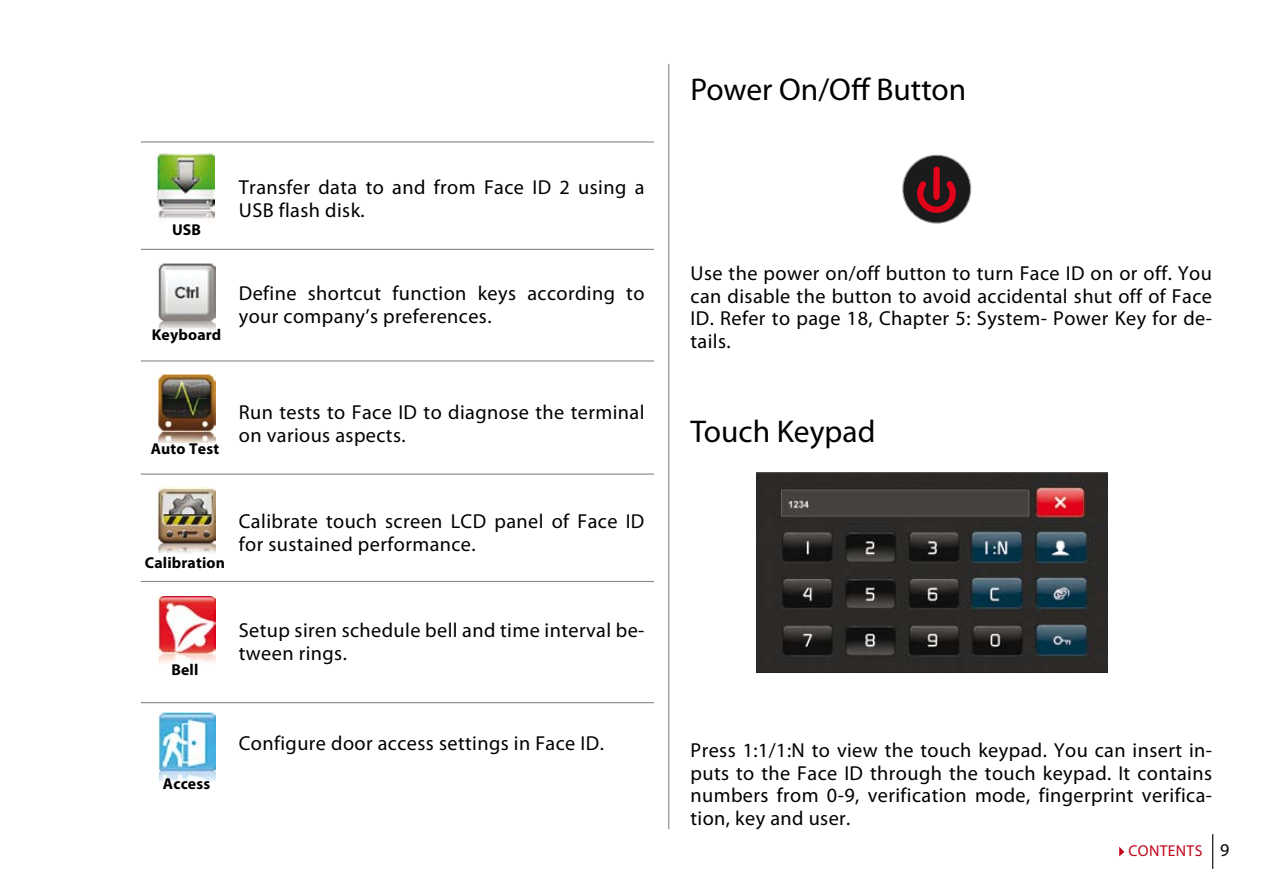
<style>
.page{position:relative;width:1276px;height:893px;background:#fff}
.page>*{position:absolute;margin:0;border:0;box-sizing:border-box;transform-origin:0 0}
.t1{font:31.5px "Myriad Pro";color:#000}
.t2{font:20.25px/22.5px "Myriad Pro";letter-spacing:.02em;color:#000}
.t3{font:700 15.75px "Myriad Pro";letter-spacing:.01em;color:#000}
.t4{font:15.75px "Myriad Pro";letter-spacing:.02em;color:#c00418}
</style>
<div class="page">
<hr style="left:1212px;top:834px;width:1px;height:35px;background:#000">
<svg style="left:1119px;top:847px;width:5px;height:9px"></svg>
<img style="left:158px;top:154px;width:57px;height:65px">
<img style="left:158px;top:264px;width:57px;height:67px">
<img style="left:158px;top:375px;width:57px;height:68px">
<img style="left:158px;top:487px;width:57px;height:68px">
<img style="left:158px;top:596px;width:57px;height:68px">
<img style="left:158px;top:713px;width:57px;height:68px">
<svg style="left:902px;top:154px;width:70px;height:70px"></svg>
<img style="left:756px;top:472px;width:351px;height:201px">
<hr style="left:668px;top:64px;width:1px;height:765px;background:#878889">
<hr style="left:141px;top:473px;width:513px;height:2px;background:#878889">
<hr style="left:141px;top:581px;width:513px;height:1px;background:#878889">
<hr style="left:141px;top:702px;width:513px;height:1px;background:#878889">
<hr style="left:141px;top:141px;width:513px;height:2px;background:#878889">
<hr style="left:141px;top:249px;width:513px;height:1px;background:#878889">
<hr style="left:141px;top:360px;width:513px;height:2px;background:#878889">
<p class="t3" style="left:172px;top:219px;width:31px">USB</p>
<p class="t2" style="left:239px;top:176px;width:407px">Transfer data to and from Face ID 2 using a<br>USB flash disk.</p>
<p class="t3" style="left:152px;top:324px;width:71px">Keyboard</p>
<p class="t2" style="left:239px;top:282px;width:407px">Define shortcut function keys according to your company’s preferences.</p>
<p class="t3" style="left:151px;top:438px;width:70px">Auto Test</p>
<p class="t2" style="left:239px;top:401px;width:407px">Run tests to Face ID to diagnose the terminal on various aspects.</p>
<p class="t3" style="left:145px;top:552px;width:82px">Calibration</p>
<p class="t2" style="left:239px;top:510px;width:407px">Calibrate touch screen LCD panel of Face ID for sustained performance.</p>
<p class="t3" style="left:171px;top:659px;width:28px">Bell</p>
<p class="t2" style="left:239px;top:619px;width:407px">Setup siren schedule bell and time interval be&shy;tween rings.</p>
<p class="t3" style="left:163px;top:773px;width:49px">Access</p>
<p class="t2" style="left:239px;top:731px;width:366px">Configure door access settings in Face ID.</p>
<h1 class="t1" style="left:690px;top:70px;width:277px">Power On/Off Button</h1>
<p class="t2" style="left:690px;top:262px;width:523px;text-align:justify">Use the power on/off button to turn Face ID on or off. You can disable the button to avoid accidental shut off of Face ID. Refer to page 18, Chapter 5: System- Power Key for de&shy;tails.</p>
<h1 class="t1" style="left:690px;top:412px;width:186px">Touch Keypad</h1>
<p class="t2" style="left:690px;top:739px;width:523px;text-align:justify">Press 1:1/1:N to view the touch keypad. You can insert in&shy;puts to the Face ID through the touch keypad. It contains numbers from 0-9, verification mode, fingerprint verifica&shy;tion, key and user.</p>
<p class="t4" style="left:1128px;top:841px;width:76px">CONTENTS</p>
</div>
